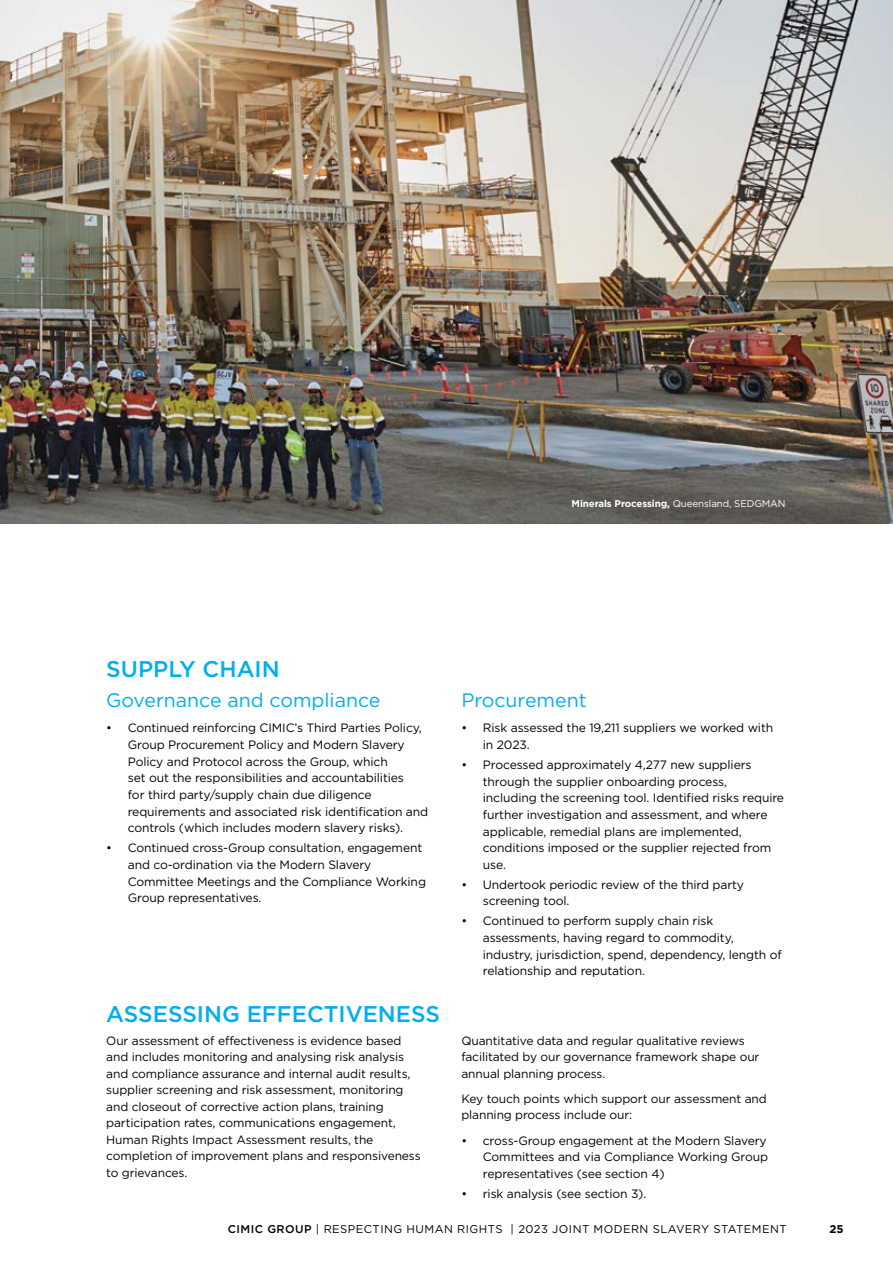
<style>
.page{position:relative;width:893px;height:1263px;background:#fff}
.page>*{position:absolute;margin:0;border:0;box-sizing:border-box;transform-origin:0 0}
.t1{font:500 22.65px "Gotham";color:#00aeef}
.t2{font:19.5px "Gotham";color:#00aeef}
.t3{font:12.15px/16.6px "Gotham";letter-spacing:-.01em;color:#000}
.t4{font:12px/16.5px "Gotham";letter-spacing:-.01em;color:#000}
.t5{font:11.25px "Gotham";letter-spacing:.04em;color:#000}
.t6{font:700 11.25px "Gotham";color:#000}
.t7{font:700 9.75px "Gotham";letter-spacing:-.01em;color:#fff}
.s1{font-weight:400}
.s2{font-weight:500}
</style>
<div class="page">
<img style="left:0;top:0;width:893px;height:523px">
<p class="t7" style="left:572px;top:497px;width:215px">Minerals Processing, <span class="s1">Queensland, SEDGMAN</span></p>
<h1 class="t1" style="left:106px;top:654px;width:175px">SUPPLY CHAIN</h1>
<h2 class="t2" style="left:106px;top:688px;width:276px">Governance and compliance</h2>
<p class="t3" style="left:128px;top:719px;width:302px;text-indent:-21px">• Continued reinforcing CIMIC’s Third Parties Policy, Group Procurement Policy and Modern Slavery Policy and Protocol across the Group, which<br>set out the responsibilities and accountabilities<br>for third party/supply chain due diligence requirements and associated risk identification and controls (which includes modern slavery risks).</p>
<p class="t3" style="left:128px;top:839px;width:300px;text-indent:-21px">• Continued cross-Group consultation, engagement and co-ordination via the Modern Slavery Committee Meetings and the Compliance Working Group representatives.</p>
<h2 class="t2" style="left:461px;top:688px;width:127px">Procurement</h2>
<p class="t3" style="left:483px;top:719px;width:292px;text-indent:-21px">• Risk assessed the 19,211 suppliers we worked with in 2023.</p>
<p class="t3" style="left:483px;top:756px;width:303px;text-indent:-21px">• Processed approximately 4,277 new suppliers through the supplier onboarding process,<br>including the screening tool. Identified risks require further investigation and assessment, and where applicable, remedial plans are implemented, conditions imposed or the supplier rejected from use.</p>
<p class="t3" style="left:483px;top:876px;width:263px;text-indent:-21px">• Undertook periodic review of the third party screening tool.</p>
<p class="t3" style="left:483px;top:912px;width:301px;text-indent:-21px">• Continued to perform supply chain risk assessments, having regard to commodity, industry, jurisdiction, spend, dependency, length of relationship and reputation.</p>
<h1 class="t1" style="left:106px;top:999px;width:335px">ASSESSING EFFECTIVENESS</h1>
<p class="t4" style="left:106px;top:1032px;width:316px">Our assessment of effectiveness is evidence based and includes monitoring and analysing risk analysis and compliance assurance and internal audit results, supplier screening and risk assessment, monitoring and closeout of corrective action plans, training participation rates, communications engagement, Human Rights Impact Assessment results, the completion of improvement plans and responsiveness to grievances.</p>
<p class="t4" style="left:461px;top:1032px;width:300px">Quantitative data and regular qualitative reviews facilitated by our governance framework shape our annual planning process.</p>
<p class="t4" style="left:461px;top:1090px;width:307px">Key touch points which support our assessment and planning process include our:</p>
<p class="t3" style="left:483px;top:1132px;width:287px;text-indent:-21px">• cross-Group engagement at the Modern Slavery<br>Committees and via Compliance Working Group representatives (see section 4)</p>
<p class="t3" style="left:461px;top:1185px;width:187px">• risk analysis (see section 3).</p>
<p class="t5" style="left:228px;top:1222px;width:560px"><span class="s2">CIMIC GROUP</span> | RESPECTING HUMAN RIGHTS | 2023 JOINT MODERN SLAVERY STATEMENT</p>
<p class="t6" style="left:829px;top:1222px;width:16px">25</p>
</div>
